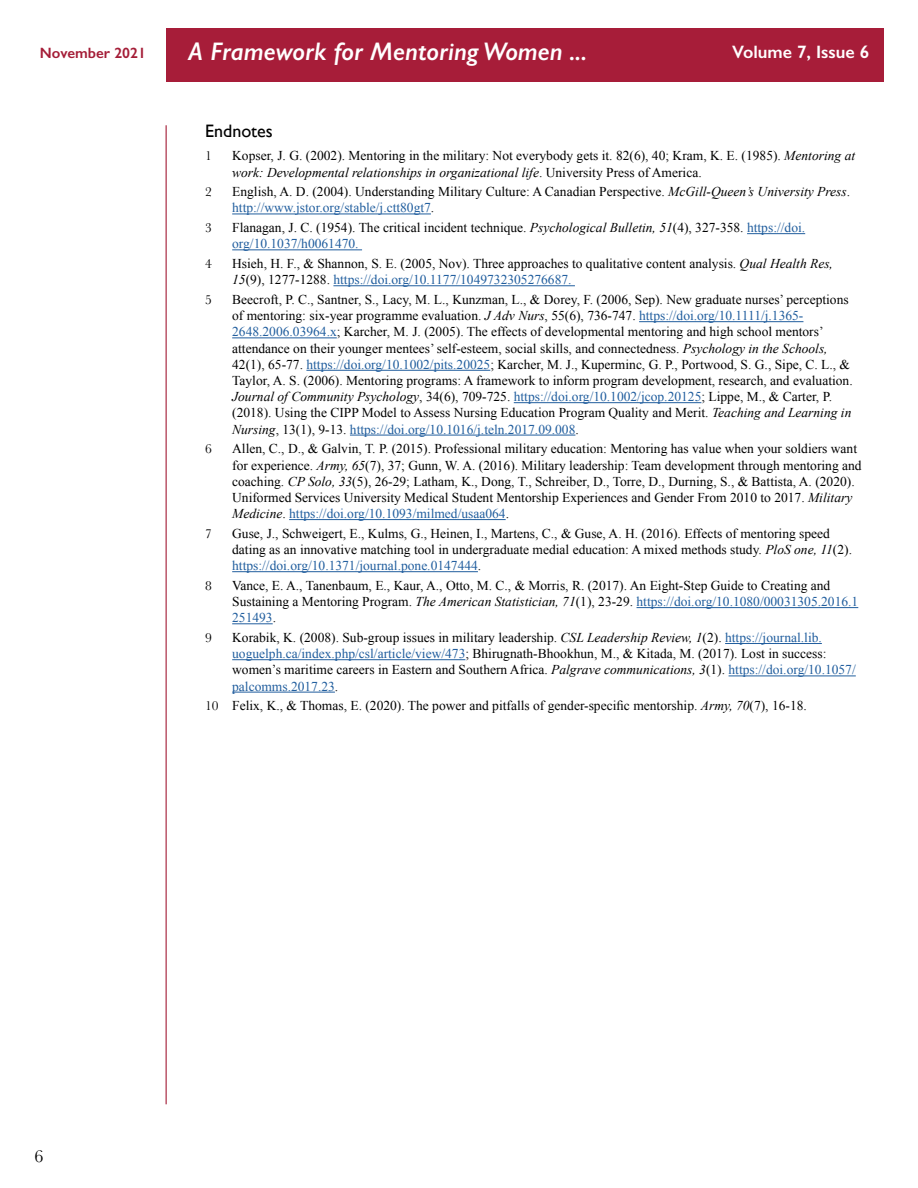
<style>
.page{position:relative;width:918px;height:1188px;background:#fff}
.page>*{position:absolute;margin:0;border:0;box-sizing:border-box;transform-origin:0 0}
.t1{font:italic 600 25.5px "Gill Sans";color:#fff}
.t2{font:600 18px "Gill Sans";color:#fff}
.t3{font:18px "Gill Sans";color:#000}
.t4{font:18px "Baskerville";color:#000}
.t5{font:600 15px "Gill Sans";color:#a41d37}
.t6{font:13.5px/16.2px "Times New Roman";color:#000}
.t7{font:13.5px "Baskerville";color:#000}
.s1{font-style:italic}
.s2{color:#215e9e}
.s3{font-family:"Baskerville"}
</style>
<div class="page">
<div style="left:166px;top:28px;width:718px;height:54px;background:#a71d39"></div>
<hr style="left:166px;top:125px;width:1px;height:979px;background:#a41d37">
<hr style="left:232px;top:214px;width:199px;height:1px;background:#215e9e">
<hr style="left:747px;top:233px;width:58px;height:1px;background:#215e9e">
<hr style="left:232px;top:250px;width:130px;height:1px;background:#215e9e">
<hr style="left:333px;top:285px;width:242px;height:1px;background:#215e9e">
<hr style="left:639px;top:321px;width:164px;height:1px;background:#215e9e">
<hr style="left:232px;top:338px;width:105px;height:1px;background:#215e9e">
<hr style="left:306px;top:370px;width:184px;height:1px;background:#215e9e">
<hr style="left:514px;top:402px;width:187px;height:1px;background:#215e9e">
<hr style="left:350px;top:435px;width:225px;height:1px;background:#215e9e">
<hr style="left:289px;top:519px;width:217px;height:1px;background:#215e9e">
<hr style="left:232px;top:571px;width:246px;height:1px;background:#215e9e">
<hr style="left:637px;top:607px;width:221px;height:1px;background:#215e9e">
<hr style="left:232px;top:623px;width:41px;height:1px;background:#215e9e">
<hr style="left:725px;top:643px;width:97px;height:1px;background:#215e9e">
<hr style="left:232px;top:659px;width:233px;height:1px;background:#215e9e">
<hr style="left:729px;top:676px;width:127px;height:1px;background:#215e9e">
<hr style="left:232px;top:692px;width:103px;height:1px;background:#215e9e">
<p class="t5" style="left:40px;top:44px;width:108px">November 2021</p>
<h1 class="t1" style="left:189px;top:36px;width:400px">A Framework for Mentoring Women ...</h1>
<h2 class="t2" style="left:732px;top:41px;width:139px">Volume 7, Issue 6</h2>
<h2 class="t3" style="left:205px;top:121px;width:69px">Endnotes</h2>
<p class="t7" style="left:205px;top:147px;width:8px">1</p>
<p class="t6" style="left:232px;top:148px;width:624px">Kopser, J. G. (2002). Mentoring in the military: Not everybody gets it. 82(6), 40; Kram, K. E. (1985). <span class="s1">Mentoring at work: Developmental relationships in organizational life</span>. University Press of America.</p>
<p class="t7" style="left:205px;top:183px;width:8px">2</p>
<p class="t6" style="left:232px;top:183px;width:619px">English, A. D. (2004). Understanding Military Culture: A Canadian Perspective. <span class="s1">McGill-Queen’s University Press</span>. <span class="s2">http://www.jstor.org/stable/j.ctt80gt7</span>.</p>
<p class="t7" style="left:205px;top:219px;width:8px">3</p>
<p class="t6" style="left:232px;top:219px;width:575px">Flanagan, J. C. (1954). The critical incident technique. <span class="s1">Psychological Bulletin, 51</span>(4), 327-358. <span class="s2">https://doi. org/10.1037/h0061470.</span></p>
<p class="t7" style="left:205px;top:255px;width:8px">4</p>
<p class="t6" style="left:232px;top:255px;width:602px">Hsieh, H. F., &amp; Shannon, S. E. (2005, Nov). Three approaches to qualitative content analysis. <span class="s1">Qual Health Res,<br>15</span>(9), 1277-1288. <span class="s2">https://doi.org/10.1177/1049732305276687.</span></p>
<p class="t7" style="left:205px;top:291px;width:8px">5</p>
<p class="t6" style="left:232px;top:291px;width:622px">Beecroft, P. C., Santner, S., Lacy, M. L., Kunzman, L., &amp; Dorey, F. (2006, Sep). New graduate nurses’ perceptions of mentoring: six-year programme evaluation. <span class="s1">J Adv Nurs</span>, 55(6), 736-747. <span class="s2">https://doi.org/10.1111/j.1365- 2648.2006.03964.x</span>; Karcher, M. J. (2005). The effects of developmental mentoring and high school mentors’ attendance on their younger mentees’ self-esteem, social skills, and connectedness. <span class="s1">Psychology in the Schools, </span>42(1), 65-77. <span class="s2">https://doi.org/10.1002/pits.20025</span>; Karcher, M. J., Kuperminc, G. P., Portwood, S. G., Sipe, C. L., &amp; Taylor, A. S. (2006). Mentoring programs: A framework to inform program development, research, and evaluation.<br><span class="s1">Journal of Community Psychology</span>, 34(6), 709-725. <span class="s2">https://doi.org/10.1002/jcop.20125</span>; Lippe, M., &amp; Carter, P. (2018). Using the CIPP Model to Assess Nursing Education Program Quality and Merit. <span class="s1">Teaching and Learning in Nursing</span>, 13(1), 9-13. <span class="s2">https://doi.org/10.1016/j.teln.2017.09.008</span>.</p>
<p class="t7" style="left:205px;top:440px;width:8px">6</p>
<p class="t6" style="left:232px;top:440px;width:631px">Allen, C., D., &amp; Galvin, T. P. (2015). Professional military education: Mentoring has value when your soldiers want for experience. <span class="s1">Army, 65</span>(7), 37; Gunn, W. A. (2016). Military leadership: Team development through mentoring and coaching. <span class="s1">CP Solo, 33</span>(5), 26-29; Latham, K., Dong, T., Schreiber, D., Torre, D., Durning, S., &amp; Battista, A. (2020).<br>Uniformed Services University Medical Student Mentorship Experiences and Gender From 2010 to 2017. <span class="s1">Military Medicine</span>. <span class="s2">https://doi.org/10.1093/milmed/usaa064</span>.</p>
<p class="t7" style="left:205px;top:525px;width:8px">7</p>
<p class="t6" style="left:232px;top:525px;width:621px">Guse, J., Schweigert, E., Kulms, G., Heinen, I., Martens, C., &amp; Guse, A. H. (2016). Effects of mentoring speed dating as an innovative matching tool in undergraduate medial education: A mixed methods study. <span class="s1">PloS one, 11</span>(2). <span class="s2">https://doi.org/10.1371/journal.pone.0147444</span>.</p>
<p class="t7" style="left:205px;top:577px;width:8px">8</p>
<p class="t6" style="left:232px;top:577px;width:628px">Vance, E. A., Tanenbaum, E., Kaur, A., Otto, M. C., &amp; Morris, R. (2017). An Eight-Step Guide to Creating and<br>Sustaining a Mentoring Program. <span class="s1">The American Statistician, 71</span>(1), 23-29. <span class="s2">https://doi.org/10.1080/00031305.2016.1<br>251493</span>.</p>
<p class="t7" style="left:205px;top:629px;width:8px">9</p>
<p class="t6" style="left:232px;top:629px;width:625px">Korabik, K. (2008). Sub-group issues in military leadership. <span class="s1">CSL Leadership Review, 1</span>(2). <span class="s2">https://journal.lib. uoguelph.ca/index.php/csl/article/view/473</span>; Bhirugnath-Bhookhun, M., &amp; Kitada, M. (2017). Lost in success: women’s maritime careers in Eastern and Southern Africa. <span class="s1">Palgrave communications, 3</span>(1). <span class="s2">https://doi.org/10.1057/ palcomms.2017.23</span>.</p>
<p class="t6" style="left:205px;top:698px;width:603px"><span class="s3">10</span> Felix, K., &amp; Thomas, E. (2020). The power and pitfalls of gender-specific mentorship. <span class="s1">Army, 70</span>(7), 16-18.</p>
<h2 class="t4" style="left:34px;top:1145px;width:10px">6</h2>
</div>
